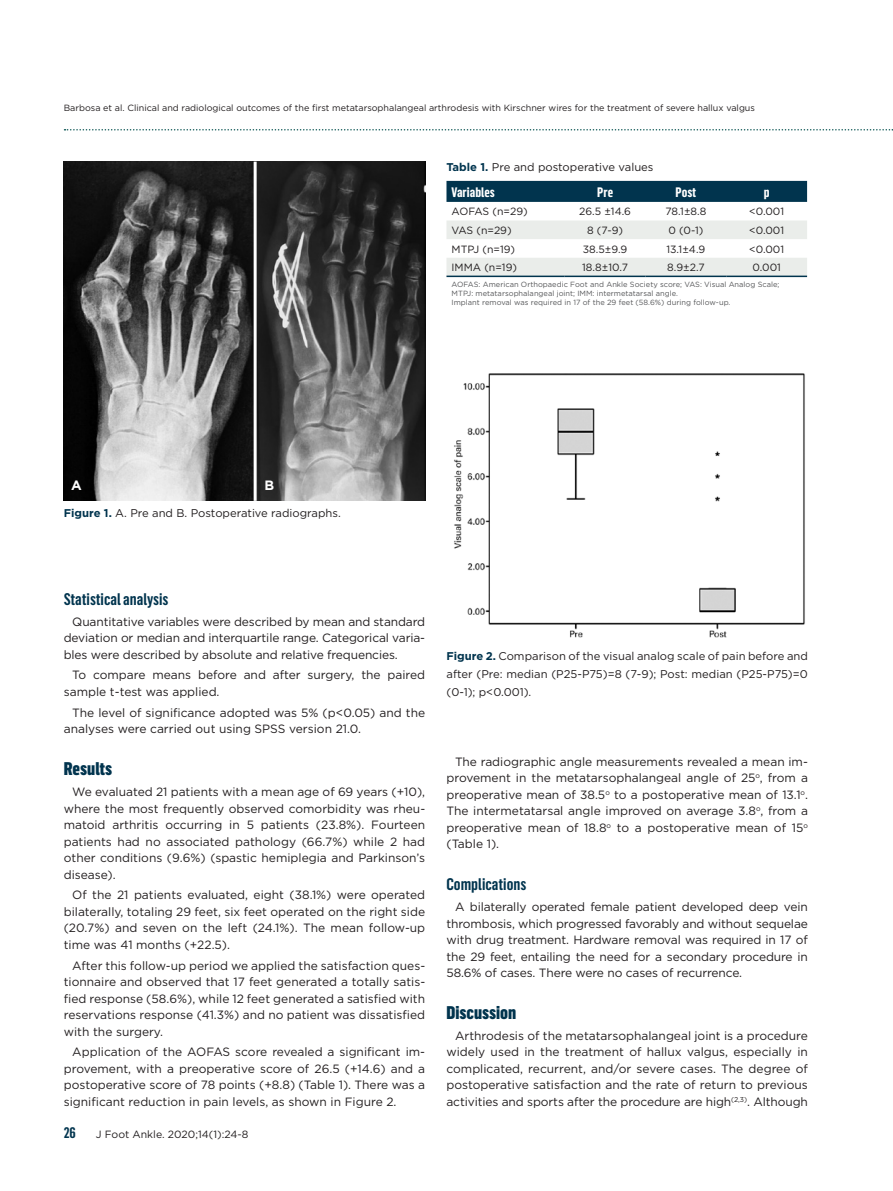
<style>
.page{position:relative;width:893px;height:1191px;background:#fff}
.page>*{position:absolute;margin:0;border:0;box-sizing:border-box;transform-origin:0 0}
.t1{font:900 18px "Flama Cond";color:#01344e}
.t2{font:600 16.5px "Flama Cond";color:#01344e}
.t3{font:600 15px "Flama Cond";color:#01344e}
.t4{font:700 13.5px "Flama Cond";color:#fff}
.t5{font:700 13.5px "Gotham";color:#fff}
.t6{font:12px/16.5px "Gotham";color:#231f20;text-align:justify}
.t7{font:11.25px/18px "Gotham";color:#231f20;text-align:justify}
.t8{font:10.5px "Gotham";color:#231f20}
.t9{font:9px "Gotham";color:#231f20}
.t10{font:7.5px/9px "Gotham";color:#57585a}
.s1{font-weight:700;color:#01344e}
</style>
<div class="page">
<svg style="left:65px;top:129px;width:828px;height:1px"></svg>
<img style="left:64px;top:162px;width:361px;height:339px">
<hr style="left:254px;top:162px;width:3px;height:339px;background:#fff">
<div style="left:446px;top:181px;width:361px;height:21px;background:#01344e"></div>
<svg style="left:446px;top:220px;width:361px;height:55px"></svg>
<hr style="left:446px;top:275px;width:119px;height:2px;background:#01344e">
<hr style="left:565px;top:275px;width:80px;height:2px;background:#01344e">
<hr style="left:645px;top:275px;width:81px;height:2px;background:#01344e">
<hr style="left:726px;top:275px;width:81px;height:2px;background:#01344e">
<img style="left:454px;top:373px;width:351px;height:265px">
<p class="t9" style="left:64px;top:102px;width:693px">Barbosa et al. Clinical and radiological outcomes of the first metatarsophalangeal arthrodesis with Kirschner wires for the treatment of severe hallux valgus</p>
<p class="t7" style="left:446px;top:157px;width:209px"><span class="s1">Table 1.</span> Pre and postoperative values</p>
<p class="t4" style="left:452px;top:182px;width:45px">Variables</p>
<p class="t4" style="left:597px;top:182px;width:17px">Pre</p>
<p class="t4" style="left:675px;top:182px;width:22px">Post</p>
<p class="t4" style="left:764px;top:182px;width:7px">p</p>
<p class="t8" style="left:452px;top:205px;width:78px">AOFAS (n=29)</p>
<p class="t8" style="left:579px;top:205px;width:53px">26.5 ±14.6</p>
<p class="t8" style="left:665px;top:205px;width:42px">78.1±8.8</p>
<p class="t8" style="left:749px;top:205px;width:36px">&lt;0.001</p>
<p class="t8" style="left:452px;top:224px;width:62px">VAS (n=29)</p>
<p class="t8" style="left:587px;top:224px;width:37px">8 (7-9)</p>
<p class="t8" style="left:668px;top:224px;width:37px">0 (0-1)</p>
<p class="t8" style="left:749px;top:224px;width:36px">&lt;0.001</p>
<p class="t8" style="left:452px;top:242px;width:65px">MTPJ (n=19)</p>
<p class="t8" style="left:583px;top:242px;width:46px">38.5±9.9</p>
<p class="t8" style="left:666px;top:242px;width:40px">13.1±4.9</p>
<p class="t8" style="left:749px;top:242px;width:36px">&lt;0.001</p>
<p class="t8" style="left:452px;top:261px;width:67px">IMMA (n=19)</p>
<p class="t8" style="left:582px;top:261px;width:47px">18.8±10.7</p>
<p class="t8" style="left:667px;top:261px;width:39px">8.9±2.7</p>
<p class="t8" style="left:752px;top:261px;width:30px">0.001</p>
<p class="t10" style="left:452px;top:280px;width:329px">AOFAS: American Orthopaedic Foot and Ankle Society score; VAS: Visual Analog Scale;<br>MTPJ: metatarsophalangeal joint; IMM: intermetatarsal angle.<br>Implant removal was required in 17 of the 29 feet (58.6%) during follow-up.</p>
<p class="t5" style="left:71px;top:476px;width:12px">A</p>
<p class="t5" style="left:264px;top:476px;width:11px">B</p>
<p class="t7" style="left:64px;top:504px;width:278px"><span class="s1">Figure 1.</span> A. Pre and B. Postoperative radiographs.</p>
<h2 class="t2" style="left:64px;top:586px;width:106px">Statistical analysis</h2>
<p class="t6" style="left:64px;top:613px;width:363px;text-indent:9px">Quantitative variables were described by mean and standard deviation or median and interquartile range. Categorical varia&shy;bles were described by absolute and relative frequencies.</p>
<p class="t6" style="left:64px;top:666px;width:363px;text-indent:9px">To compare means before and after surgery, the paired sample t-test was applied.</p>
<p class="t6" style="left:64px;top:704px;width:363px;text-indent:9px">The level of significance adopted was 5% (p&lt;0.05) and the analyses were carried out using SPSS version 21.0.</p>
<h1 class="t1" style="left:64px;top:755px;width:50px">Results</h1>
<p class="t6" style="left:64px;top:783px;width:363px;text-indent:9px">We evaluated 21 patients with a mean age of 69 years (+10), where the most frequently observed comorbidity was rheu&shy;matoid arthritis occurring in 5 patients (23.8%). Fourteen patients had no associated pathology (66.7%) while 2 had other conditions (9.6%) (spastic hemiplegia and Parkinson’s disease).</p>
<p class="t6" style="left:64px;top:886px;width:363px;text-indent:9px">Of the 21 patients evaluated, eight (38.1%) were operated bilaterally, totaling 29 feet, six feet operated on the right side (20.7%) and seven on the left (24.1%). The mean follow-up time was 41 months (+22.5).</p>
<p class="t6" style="left:64px;top:957px;width:363px;text-indent:9px">After this follow-up period we applied the satisfaction ques&shy;tionnaire and observed that 17 feet generated a totally satis&shy;fied response (58.6%), while 12 feet generated a satisfied with reservations response (41.3%) and no patient was dissatisfied with the surgery.</p>
<p class="t6" style="left:64px;top:1043px;width:363px;text-indent:9px">Application of the AOFAS score revealed a significant im&shy;provement, with a preoperative score of 26.5 (+14.6) and a postoperative score of 78 points (+8.8) (Table 1). There was a significant reduction in pain levels, as shown in Figure 2.</p>
<p class="t3" style="left:64px;top:1121px;width:14px">26</p>
<p class="t8" style="left:96px;top:1127px;width:154px">J Foot Ankle. 2020;14(1):24-8</p>
<p class="t7" style="left:446px;top:646px;width:363px"><span class="s1">Figure 2.</span> Comparison of the visual analog scale of pain before and after (Pre: median (P25-P75)=8 (7-9); Post: median (P25-P75)=0 (0-1); p&lt;0.001).</p>
<p class="t6" style="left:446px;top:753px;width:363px;text-indent:9px">The radiographic angle measurements revealed a mean im&shy;provement in the metatarsophalangeal angle of 25<sup>o</sup>, from a preoperative mean of 38.5<sup>o</sup> to a postoperative mean of 13.1<sup>o</sup>.<br>The intermetatarsal angle improved on average 3.8<sup>o</sup>, from a preoperative mean of 18.8<sup>o</sup> to a postoperative mean of 15<sup>o </sup>(Table 1).</p>
<h2 class="t2" style="left:446px;top:872px;width:81px">Complications</h2>
<p class="t6" style="left:446px;top:898px;width:363px;text-indent:9px">A bilaterally operated female patient developed deep vein thrombosis, which progressed favorably and without sequelae with drug treatment. Hardware removal was required in 17 of the 29 feet, entailing the need for a secondary procedure in 58.6% of cases. There were no cases of recurrence.</p>
<h1 class="t1" style="left:446px;top:999px;width:71px">Discussion</h1>
<p class="t6" style="left:446px;top:1027px;width:363px;text-indent:9px">Arthrodesis of the metatarsophalangeal joint is a procedure widely used in the treatment of hallux valgus, especially in complicated, recurrent, and/or severe cases. The degree of postoperative satisfaction and the rate of return to previous activities and sports after the procedure are high<sup>(2,3)</sup>. Although</p>
</div>
